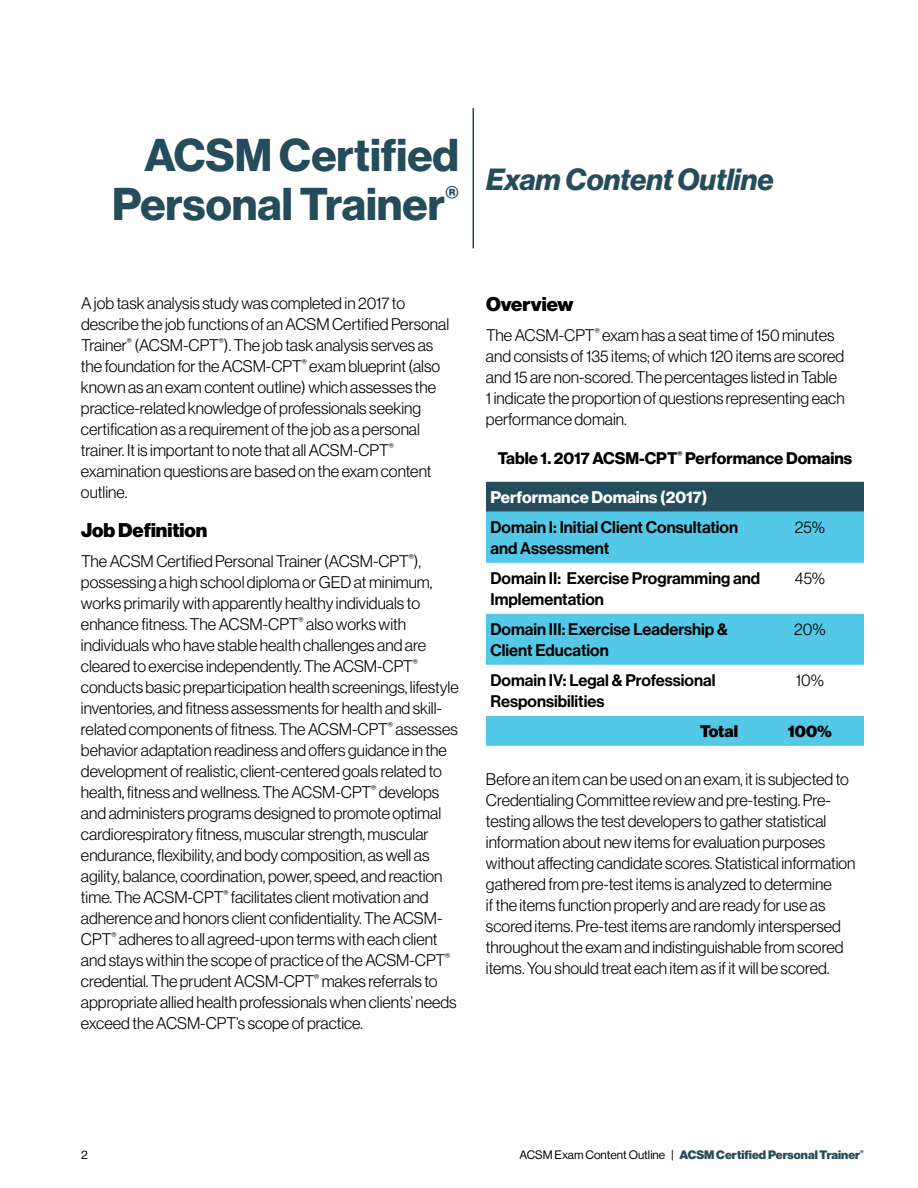
<style>
.page{position:relative;width:918px;height:1188px;background:#fff}
.page>*{position:absolute;margin:0;border:0;box-sizing:border-box;transform-origin:0 0}
.t1{font:45px/49.5px "N Haas Grotesk DS Pro 75 Bd";color:#244c5a;text-align:right}
.t2{font:30px "N Haas Grotesk DS Pro 76 Bd It";color:#244c5a}
.t3{font:19.5px "N Haas Grotesk DS Pro 95 Blk";color:#000}
.t4{font:16.5px/21px "N Haas Grotesk DS Pro 45 Lt";color:#000}
.t5{font:16.5px/30px "N Haas Grotesk DS Pro 65 Md";color:#000}
.t6{font:16.5px "N Haas Grotesk DS Pro 75 Bd";color:#000}
.t7{font:16.5px "N Haas Grotesk DS Pro 75 Bd";color:#fff}
.t8{font:16.5px "N Haas Grotesk DS Pro 95 Blk";color:#000}
.t9{font:12px "N Haas Grotesk DS Pro 95 Blk";color:#244c5a}
.t10{font:12px "N Haas Grotesk DS Pro 55 Rg";color:#000}
.s1{font-family:"N Haas Grotesk DS Pro 55 Rg";color:#000}
</style>
<div class="page">
<div style="left:486px;top:482px;width:378px;height:30px;background:#244c5a"></div>
<div style="left:486px;top:512px;width:378px;height:51px;background:#54c8e7"></div>
<div style="left:486px;top:614px;width:378px;height:51px;background:#54c8e7"></div>
<div style="left:486px;top:716px;width:378px;height:30px;background:#54c8e7"></div>
<hr style="left:472px;top:108px;width:2px;height:140px;background:#244c5a">
<h1 class="t1" style="left:112px;top:131px;width:348px">ACSM Certified<br>Personal Trainer<sup>®</sup></h1>
<h2 class="t2" style="left:486px;top:162px;width:289px">Exam Content Outline</h2>
<p class="t4" style="left:81px;top:292px;width:370px">A job task analysis study was completed in 2017 to describe the job functions of an ACSM Certified Personal Trainer<sup>®</sup> (ACSM-CPT<sup>®</sup>). The job task analysis serves as the foundation for the ACSM-CPT<sup>®</sup> exam blueprint (also known as an exam content outline) which assesses the practice-related knowledge of professionals seeking certification as a requirement of the job as a personal trainer. It is important to note that all ACSM-CPT<sup>® </sup>examination questions are based on the exam content outline.</p>
<p class="t3" style="left:81px;top:518px;width:128px">Job Definition</p>
<p class="t4" style="left:81px;top:550px;width:379px">The ACSM Certified Personal Trainer (ACSM-CPT<sup>®</sup>), possessing a high school diploma or GED at minimum, works primarily with apparently healthy individuals to enhance fitness. The ACSM-CPT<sup>®</sup> also works with individuals who have stable health challenges and are cleared to exercise independently. The ACSM-CPT<sup>® </sup>conducts basic preparticipation health screenings, lifestyle inventories, and fitness assessments for health and skill&shy;related components of fitness. The ACSM-CPT<sup>®</sup> assesses behavior adaptation readiness and offers guidance in the development of realistic, client-centered goals related to health, fitness and wellness. The ACSM-CPT<sup>®</sup> develops and administers programs designed to promote optimal cardiorespiratory fitness, muscular strength, muscular endurance, flexibility, and body composition, as well as agility, balance, coordination, power, speed, and reaction time. The ACSM-CPT<sup>®</sup> facilitates client motivation and adherence and honors client confidentiality. The ACSM-CPT<sup>®</sup> adheres to all agreed-upon terms with each client and stays within the scope of practice of the ACSM-CPT<sup>® </sup>credential. The prudent ACSM-CPT<sup>®</sup> makes referrals to appropriate allied health professionals when clients’ needs exceed the ACSM-CPT’s scope of practice.</p>
<p class="t3" style="left:486px;top:292px;width:89px">Overview</p>
<p class="t4" style="left:486px;top:325px;width:360px">The ACSM-CPT<sup>®</sup> exam has a seat time of 150 minutes and consists of 135 items; of which 120 items are scored and 15 are non-scored. The percentages listed in Table 1 indicate the proportion of questions representing each performance domain.</p>
<p class="t6" style="left:498px;top:448px;width:356px">Table 1. 2017 ACSM-CPT<sup>®</sup> Performance Domains</p>
<p class="t7" style="left:491px;top:487px;width:218px">Performance Domains (2017)</p>
<p class="t5" style="left:491px;top:512px;width:249px">Domain I: Initial Client Consultation</p>
<p class="t4" style="left:795px;top:517px;width:32px">25%</p>
<p class="t5" style="left:491px;top:533px;width:271px">and Assessment<br>Domain II: Exercise Programming and</p>
<p class="t4" style="left:795px;top:568px;width:32px">45%</p>
<p class="t5" style="left:491px;top:584px;width:239px">Implementation<br>Domain III: Exercise Leadership &amp;</p>
<p class="t5" style="left:491px;top:635px;width:227px">Client Education<br>Domain IV: Legal &amp; Professional</p>
<p class="t5" style="left:491px;top:686px;width:115px">Responsibilities</p>
<p class="t4" style="left:794px;top:619px;width:33px">20%</p>
<p class="t4" style="left:796px;top:670px;width:30px">10%</p>
<p class="t8" style="left:700px;top:721px;width:39px">Total</p>
<p class="t8" style="left:788px;top:721px;width:46px">100%</p>
<p class="t4" style="left:486px;top:769px;width:371px">Before an item can be used on an exam, it is subjected to Credentialing Committee review and pre-testing. Pre&shy;testing allows the test developers to gather statistical information about new items for evaluation purposes without affecting candidate scores. Statistical information gathered from pre-test items is analyzed to determine<br>if the items function properly and are ready for use as scored items. Pre-test items are randomly interspersed throughout the exam and indistinguishable from scored items. You should treat each item as if it will be scored.</p>
<p class="t10" style="left:81px;top:1148px;width:8px">2</p>
<p class="t9" style="left:519px;top:1148px;width:346px"><span class="s1">ACSM Exam Content Outline |</span> ACSM Certified Personal Trainer<sup>®</sup></p>
</div>
